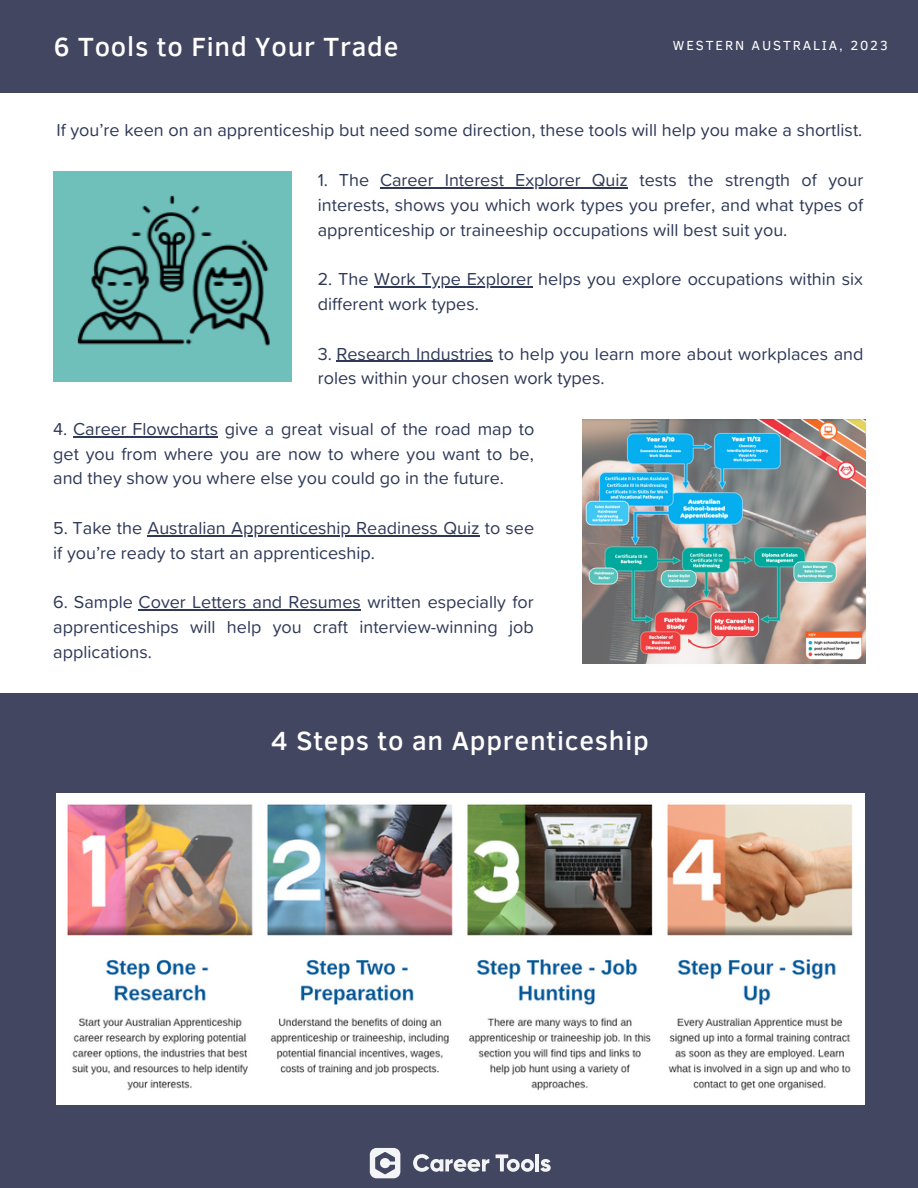
<style>
.page{position:relative;width:918px;height:1188px;background:#fff}
.page>*{position:absolute;margin:0;border:0;box-sizing:border-box;transform-origin:0 0}
.t1{font:500 27px "Clear Sans";letter-spacing:.03em;color:#fff}
.t2{font:18px/24.8px "Proxima Soft";color:#2f3957;text-align:justify}
.t3{font:13.5px "Clear Sans";letter-spacing:.14em;color:#fff}
</style>
<div class="page">
<div style="left:1px;top:0;width:917px;height:92px;background:#434660"></div>
<div style="left:0;top:693px;width:918px;height:495px;background:#434660"></div>
<svg style="left:413px;top:1154px;width:76px;height:18px"></svg>
<svg style="left:496px;top:1154px;width:38px;height:18px"></svg>
<hr style="left:535px;top:1154px;width:4px;height:17px;background:#f3f4f6">
<svg style="left:540px;top:1159px;width:11px;height:13px"></svg>
<svg style="left:370px;top:1148px;width:30px;height:30px"></svg>
<img style="left:56px;top:793px;width:808px;height:312px">
<img style="left:53px;top:171px;width:239px;height:211px">
<img style="left:583px;top:420px;width:282px;height:244px">
<hr style="left:380px;top:188px;width:212px;height:1px;background:#2f3957">
<hr style="left:592px;top:188px;width:36px;height:1px;background:#2f3957">
<hr style="left:374px;top:287px;width:158px;height:1px;background:#2f3957">
<hr style="left:337px;top:361px;width:156px;height:1px;background:#2f3957">
<hr style="left:73px;top:436px;width:145px;height:1px;background:#2f3957">
<hr style="left:148px;top:535px;width:332px;height:1px;background:#2f3957">
<hr style="left:139px;top:609px;width:222px;height:1px;background:#2f3957">
<h1 class="t1" style="left:54px;top:27px;width:346px">6 Tools to Find Your Trade</h1>
<p class="t3" style="left:673px;top:36px;width:216px">WESTERN AUSTRALIA, 2023</p>
<p class="t2" style="left:56px;top:118px;width:808px">If you’re keen on an apprenticeship but need some direction, these tools will help you make a shortlist.</p>
<p class="t2" style="left:318px;top:169px;width:547px">1. The Career Interest Explorer Quiz tests the strength of your interests, shows you which work types you prefer, and what types of apprenticeship or traineeship occupations will best suit you.</p>
<p class="t2" style="left:318px;top:268px;width:547px">2. The Work Type Explorer helps you explore occupations within six different work types.</p>
<p class="t2" style="left:318px;top:342px;width:547px">3. Research Industries to help you learn more about workplaces and roles within your chosen work types.</p>
<p class="t2" style="left:53px;top:417px;width:483px">4. Career Flowcharts give a great visual of the road map to get you from where you are now to where you want to be, and they show you where else you could go in the future.</p>
<p class="t2" style="left:53px;top:516px;width:483px">5. Take the Australian Apprenticeship Readiness Quiz to see if you’re ready to start an apprenticeship.</p>
<p class="t2" style="left:53px;top:591px;width:482px">6. Sample Cover Letters and Resumes written especially for apprenticeships will help you craft interview-winning job applications.</p>
<h1 class="t1" style="left:271px;top:721px;width:379px">4 Steps to an Apprenticeship</h1>
</div>
